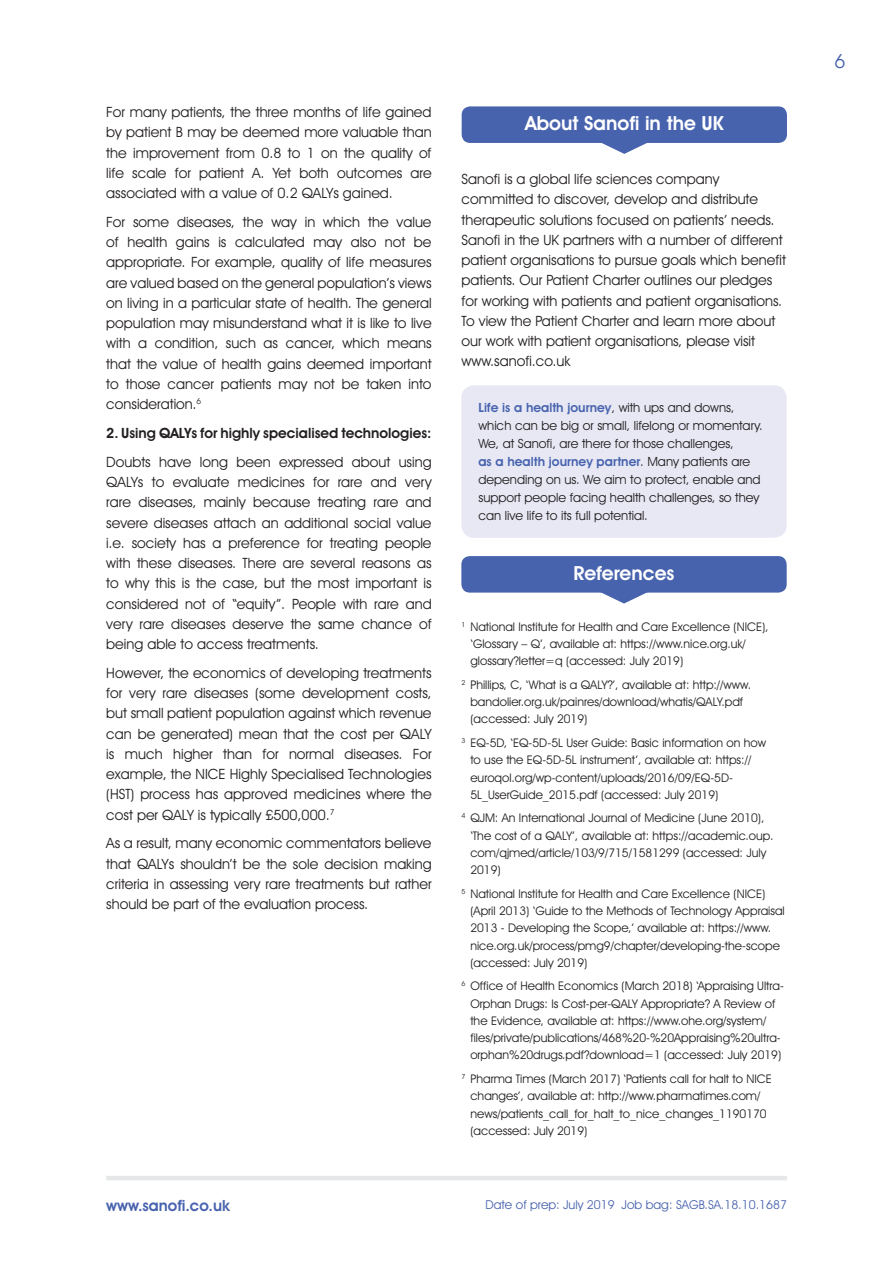
<style>
.page{position:relative;width:893px;height:1263px;background:#fff}
.page>*{position:absolute;margin:0;border:0;box-sizing:border-box;transform-origin:0 0}
.t1{font:600 19.5px "Avant Garde IT Cby BT";color:#fff}
.t2{font:19.5px "Avant Garde IT Cby BT";color:#4863ae}
.t3{font:600 15.6px "Avant Garde IT Cby BT";color:#4863ae}
.t4{font:14.25px/20.2px "Avant Garde IT Cby BT";color:#231f20;text-align:justify}
.t5{font:600 14.25px "Avant Garde IT Cby BT";color:#231f20}
.t6{font:12.75px/18px "Avant Garde IT Cby BT";color:#231f20}
.t7{font:12.3px "Avant Garde IT Cby BT";color:#4863ae}
.t8{font:12px/17.2px "Avant Garde IT Cby BT";color:#231f20}
.s1{font-weight:600;color:#4863ae}
</style>
<div class="page">
<hr style="left:106px;top:1176px;width:681px;height:4px;background:#e6e7e9">
<div style="left:462px;top:106px;width:325px;height:37px;background:#4863ae;border-radius:9px"></div>
<svg style="left:602px;top:143px;width:45px;height:11px"></svg>
<div style="left:461px;top:556px;width:326px;height:37px;background:#4863ae;border-radius:9px"></div>
<svg style="left:597px;top:592px;width:54px;height:11px"></svg>
<div style="left:461px;top:385px;width:326px;height:153px;background:#e7e8f4;border-radius:13px"></div>
<p class="t4" style="left:106px;top:102px;width:327px">For many patients, the three months of life gained by patient B may be deemed more valuable than the improvement from 0.8 to 1 on the quality of life scale for patient A. Yet both outcomes are associated with a value of 0.2 QALYs gained.</p>
<p class="t4" style="left:106px;top:212px;width:327px">For some diseases, the way in which the value of health gains is calculated may also not be appropriate. For example, quality of life measures are valued based on the general population’s views on living in a particular state of health. The general population may misunderstand what it is like to live with a condition, such as cancer, which means that the value of health gains deemed important to those cancer patients may not be taken into consideration.<sup>6</sup></p>
<p class="t5" style="left:106px;top:424px;width:327px">2. Using QALYs for highly specialised technologies:</p>
<p class="t4" style="left:106px;top:451px;width:327px">Doubts have long been expressed about using QALYs to evaluate medicines for rare and very rare diseases, mainly because treating rare and severe diseases attach an additional social value i.e. society has a preference for treating people with these diseases. There are several reasons as to why this is the case, but the most important is considered not of “equity”. People with rare and very rare diseases deserve the same chance of being able to access treatments.</p>
<p class="t4" style="left:106px;top:662px;width:327px">However, the economics of developing treatments for very rare diseases (some development costs, but small patient population against which revenue can be generated) mean that the cost per QALY is much higher than for normal diseases. For example, the NICE Highly Specialised Technologies (HST) process has approved medicines where the cost per QALY is typically £500,000.<sup>7</sup></p>
<p class="t4" style="left:106px;top:833px;width:327px">As a result, many economic commentators believe that QALYs shouldn’t be the sole decision making criteria in assessing very rare treatments but rather should be part of the evaluation process.</p>
<h1 class="t1" style="left:525px;top:111px;width:200px">About Sanofi in the UK</h1>
<p class="t4" style="left:462px;top:169px;width:326px;text-align:left">Sanofi is a global life sciences company committed to discover, develop and distribute therapeutic solutions focused on patients’ needs.<br>Sanofi in the UK partners with a number of different patient organisations to pursue goals which benefit patients. Our Patient Charter outlines our pledges for working with patients and patient organisations.<br>To view the Patient Charter and learn more about our work with patient organisations, please visit www.sanofi.co.uk</p>
<p class="t6" style="left:478px;top:398px;width:286px"><span class="s1">Life is a health journey</span>, with ups and downs, which can be big or small, lifelong or momentary.<br>We, at Sanofi, are there for those challenges,<br><span class="s1">as a health journey partner</span>. Many patients are depending on us. We aim to protect, enable and support people facing health challenges, so they can live life to its full potential.</p>
<h1 class="t1" style="left:574px;top:561px;width:102px">References</h1>
<p class="t8" style="left:470px;top:618px;width:300px;text-indent:-9px"><sup>1</sup> National Institute for Health and Care Excellence (NICE), ‘Glossary – Q’, available at: https://www.nice.org.uk/ glossary?letter=q (accessed: July 2019)</p>
<p class="t8" style="left:470px;top:676px;width:282px;text-indent:-9px"><sup>2</sup> Phillips, C, ‘What is a QALY?’, available at: http://www. bandolier.org.uk/painres/download/whatis/QALY.pdf (accessed: July 2019)</p>
<p class="t8" style="left:470px;top:734px;width:297px;text-indent:-9px"><sup>3</sup> EQ-5D, ‘EQ-5D-5L User Guide: Basic information on how to use the EQ-5D-5L instrument’, available at: https:// euroqol.org/wp-content/uploads/2016/09/EQ-5D-5L_UserGuide_2015.pdf (accessed: July 2019)</p>
<p class="t8" style="left:470px;top:809px;width:304px;text-indent:-9px"><sup>4</sup> QJM: An International Journal of Medicine (June 2010), ‘The cost of a QALY’, available at: https://academic.oup. com/qjmed/article/103/9/715/1581299 (accessed: July 2019)</p>
<p class="t8" style="left:470px;top:885px;width:316px;text-indent:-9px"><sup>5</sup> National Institute for Health and Care Excellence (NICE) (April 2013) ‘Guide to the Methods of Technology Appraisal 2013 - Developing the Scope,’ available at: https://www. nice.org.uk/process/pmg9/chapter/developing-the-scope (accessed: July 2019)</p>
<p class="t8" style="left:470px;top:977px;width:315px;text-indent:-9px"><sup>6</sup> Office of Health Economics (March 2018) ‘Appraising Ultra-Orphan Drugs: Is Cost-per-QALY Appropriate? A Review of the Evidence, available at: https://www.ohe.org/system/ files/private/publications/468%20-%20Appraising%20ultra&shy;orphan%20drugs.pdf?download=1 (accessed: July 2019)</p>
<p class="t8" style="left:470px;top:1070px;width:303px;text-indent:-9px"><sup>7</sup> Pharma Times (March 2017) ‘Patients call for halt to NICE changes’, available at: http://www.pharmatimes.com/ news/patients_call_for_halt_to_nice_changes_1190170 (accessed: July 2019)</p>
<p class="t3" style="left:106px;top:1196px;width:125px">www.sanofi.co.uk</p>
<p class="t7" style="left:486px;top:1197px;width:303px">Date of prep: July 2019 Job bag: SAGB.SA.18.10.1687</p>
<h1 class="t2" style="left:834px;top:49px;width:13px">6</h1>
</div>
